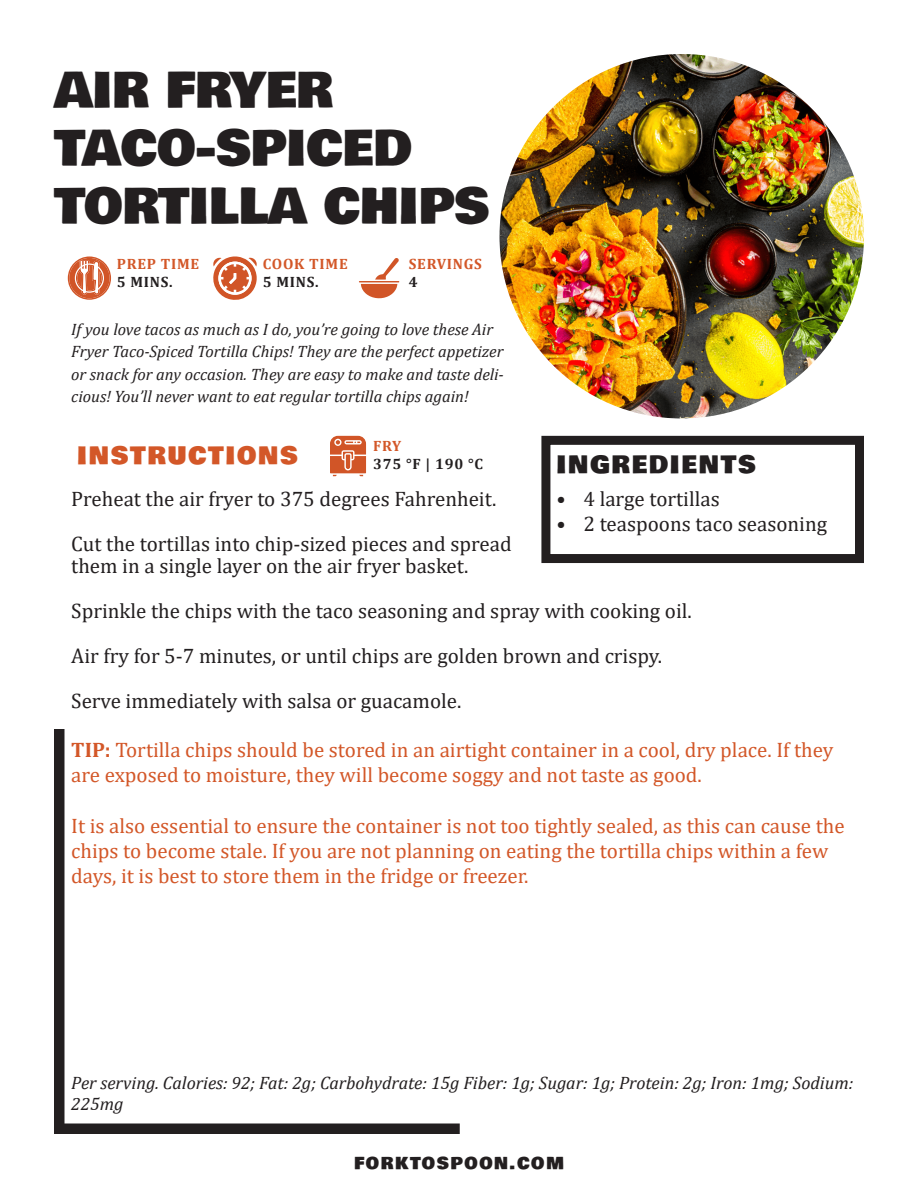
<style>
.page{position:relative;width:918px;height:1188px;background:#fff}
.page>*{position:absolute;margin:0;border:0;box-sizing:border-box;transform-origin:0 0}
.t1{font:48px "Bowlby One";color:#231f20}
.t2{font:24px "Bowlby One";letter-spacing:.075em;color:#d35728}
.t3{font:24px "Bowlby One";letter-spacing:.075em;color:#231f20}
.t4{font:21px/25.2px "Cambria";color:#d35728}
.t5{font:21px/22.5px "Cambria";color:#231f20}
.t6{font:italic 18px/21.6px "Cambria";color:#231f20}
.t7{font:italic 16.5px/22.5px "Cambria";color:#231f20}
.t8{font:16.5px "Bowlby One";letter-spacing:.1em;color:#231f20}
.t9{font:700 15px "Cambria";letter-spacing:.05em;color:#d35728}
.t10{font:700 15px "Cambria";letter-spacing:.05em;color:#231f20}
.s1{font-weight:700}
</style>
<div class="page">
<img style="left:500px;top:54px;width:364px;height:364px;border-radius:182px">
<div style="left:55px;top:1124px;width:405px;height:10px;background:#231f20"></div>
<div style="left:54px;top:729px;width:10px;height:405px;background:#231f20"></div>
<svg style="left:68px;top:256px;width:43px;height:44px"></svg>
<div style="left:75px;top:264px;width:29px;height:29px;border:1px solid #fff;border-radius:50%"></div>
<svg style="left:213px;top:256px;width:44px;height:44px"></svg>
<svg style="left:359px;top:258px;width:40px;height:41px"></svg>
<svg style="left:541px;top:435px;width:323px;height:128px"></svg>
<svg style="left:330px;top:436px;width:36px;height:40px"></svg>
<p class="t1" style="left:54px;top:54px;width:280px">AIR FRYER</p>
<p class="t1" style="left:54px;top:112px;width:359px">TACO-SPICED</p>
<p class="t1" style="left:54px;top:169px;width:437px">TORTILLA CHIPS</p>
<p class="t9" style="left:117px;top:253px;width:84px">PREP TIME</p>
<p class="t10" style="left:117px;top:271px;width:57px">5 MINS.</p>
<p class="t9" style="left:263px;top:253px;width:86px">COOK TIME</p>
<p class="t10" style="left:263px;top:271px;width:57px">5 MINS.</p>
<p class="t9" style="left:409px;top:253px;width:75px">SERVINGS</p>
<p class="t10" style="left:409px;top:271px;width:10px">4</p>
<p class="t7" style="left:71px;top:317px;width:434px">If you love tacos as much as I do, you’re going to love these Air Fryer Taco-Spiced Tortilla Chips! They are the perfect appetizer or snack for any occasion. They are easy to make and taste deli&shy;cious! You’ll never want to eat regular tortilla chips again!</p>
<p class="t9" style="left:373px;top:435px;width:30px">FRY</p>
<p class="t10" style="left:373px;top:453px;width:111px">375 °F | 190 °C</p>
<p class="t2" style="left:77px;top:437px;width:222px">INSTRUCTIONS</p>
<p class="t3" style="left:556px;top:446px;width:200px">INGREDIENTS</p>
<p class="t5" style="left:556px;top:487px;width:165px">• 4 large tortillas</p>
<p class="t5" style="left:556px;top:513px;width:272px">• 2 teaspoons taco seasoning</p>
<p class="t5" style="left:71px;top:487px;width:427px">Preheat the air fryer to 375 degrees Fahrenheit.</p>
<p class="t5" style="left:71px;top:532px;width:442px">Cut the tortillas into chip-sized pieces and spread them in a single layer on the air fryer basket.</p>
<p class="t5" style="left:71px;top:600px;width:622px">Sprinkle the chips with the taco seasoning and spray with cooking oil.</p>
<p class="t5" style="left:71px;top:645px;width:592px">Air fry for 5-7 minutes, or until chips are golden brown and crispy.</p>
<p class="t5" style="left:71px;top:690px;width:392px">Serve immediately with salsa or guacamole.</p>
<p class="t4" style="left:71px;top:737px;width:764px"><span class="s1">TIP:</span> Tortilla chips should be stored in an airtight container in a cool, dry place. If they are exposed to moisture, they will become soggy and not taste as good.</p>
<p class="t4" style="left:71px;top:813px;width:775px">It is also essential to ensure the container is not too tightly sealed, as this can cause the chips to become stale. If you are not planning on eating the tortilla chips within a few days, it is best to store them in the fridge or freezer.</p>
<p class="t6" style="left:71px;top:1071px;width:784px">Per serving. Calories: 92; Fat: 2g; Carbohydrate: 15g Fiber: 1g; Sugar: 1g; Protein: 2g; Iron: 1mg; Sodium:<br>225mg</p>
<p class="t8" style="left:354px;top:1150px;width:211px">FORKTOSPOON.COM</p>
</div>
